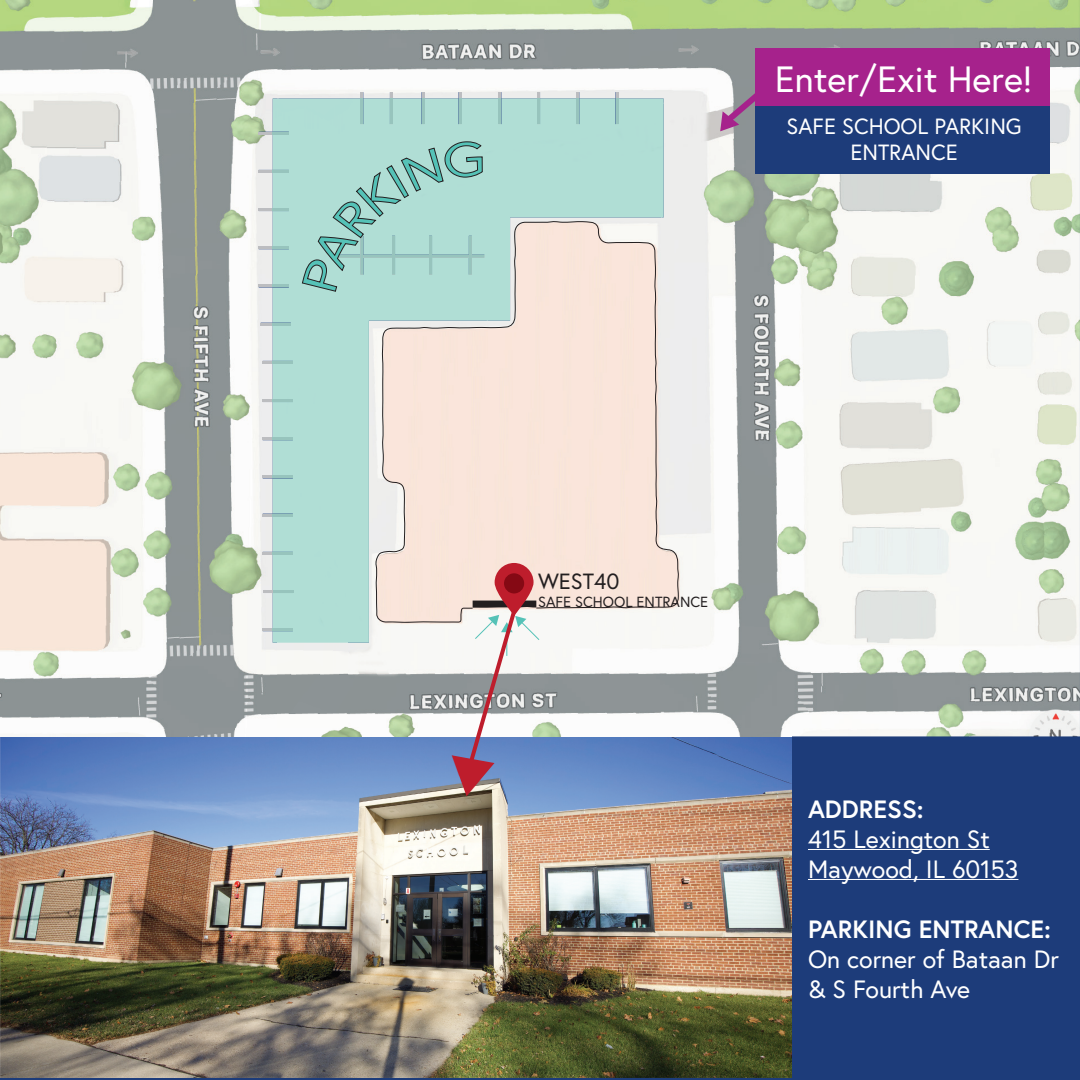
<style>
.page{position:relative;width:1080px;height:1080px;background:#1d3c7a}
.page>*{position:absolute;margin:0;border:0;box-sizing:border-box;transform-origin:0 0}
.t1{font:36.5px "Europa";color:#fff}
.t2{font:25px "Europa";color:#fff}
.t3{font:700 25px "Europa";color:#fff}
.t4{font:22px/26.4px "Europa";color:#fff;text-align:center}
.t5{font:22px "Europa";color:#231f20}
.t6{font:14.7px "Europa";color:#231f20}
</style>
<div class="page">
<img style="left:1px;top:728px;width:790px;height:349px">
<img style="left:0;top:0;width:279px;height:736px">
<img style="left:277px;top:0;width:803px;height:103px">
<img style="left:662px;top:103px;width:418px;height:598px">
<img style="left:539px;top:643px;width:123px;height:85px">
<img style="left:348px;top:643px;width:104px;height:85px">
<img style="left:277px;top:643px;width:71px;height:85px">
<img style="left:661px;top:701px;width:419px;height:35px">
<svg style="left:664px;top:221px;width:15px;height:402px;background:#eceae8"></svg>
<svg style="left:452px;top:643px;width:87px;height:153px;background:#afabbb"></svg>
<div style="left:755px;top:49px;width:295px;height:62px;background:#a6228c"></div>
<div style="left:755px;top:106px;width:295px;height:67px;background:#1d3c7a"></div>
<svg style="left:720px;top:89px;width:35px;height:42px"></svg>
<hr style="left:263px;top:399px;width:30px;height:3px;background:#bcbdc0">
<hr style="left:263px;top:361px;width:30px;height:3px;background:#bcbdc0">
<hr style="left:261px;top:323px;width:30px;height:3px;background:#bcbdc0">
<hr style="left:259px;top:284px;width:30px;height:3px;background:#bcbdc0">
<hr style="left:259px;top:246px;width:30px;height:3px;background:#bcbdc0">
<hr style="left:259px;top:208px;width:30px;height:3px;background:#bcbdc0">
<hr style="left:259px;top:170px;width:30px;height:3px;background:#bcbdc0">
<hr style="left:259px;top:132px;width:30px;height:3px;background:#bcbdc0">
<hr style="left:616px;top:92px;width:3px;height:32px;background:#bcbdc0">
<hr style="left:576px;top:92px;width:3px;height:32px;background:#bcbdc0">
<hr style="left:537px;top:92px;width:3px;height:32px;background:#bcbdc0">
<hr style="left:498px;top:92px;width:3px;height:32px;background:#bcbdc0">
<hr style="left:459px;top:92px;width:3px;height:32px;background:#bcbdc0">
<hr style="left:422px;top:92px;width:3px;height:32px;background:#bcbdc0">
<hr style="left:390px;top:92px;width:3px;height:32px;background:#bcbdc0">
<hr style="left:360px;top:92px;width:3px;height:32px;background:#bcbdc0">
<hr style="left:263px;top:437px;width:30px;height:3px;background:#bcbdc0">
<hr style="left:263px;top:475px;width:30px;height:3px;background:#bcbdc0">
<hr style="left:263px;top:514px;width:30px;height:3px;background:#bcbdc0">
<hr style="left:263px;top:552px;width:30px;height:3px;background:#bcbdc0">
<hr style="left:263px;top:590px;width:30px;height:3px;background:#bcbdc0">
<hr style="left:263px;top:628px;width:30px;height:3px;background:#bcbdc0">
<img style="left:273px;top:99px;width:391px;height:544px">
<hr style="left:273px;top:399px;width:20px;height:3px;background:#97c4bd">
<hr style="left:273px;top:361px;width:20px;height:3px;background:#97c4bd">
<hr style="left:273px;top:323px;width:18px;height:3px;background:#97c4bd">
<hr style="left:273px;top:284px;width:16px;height:3px;background:#97c4bd">
<hr style="left:273px;top:246px;width:16px;height:3px;background:#97c4bd">
<hr style="left:273px;top:208px;width:16px;height:3px;background:#97c4bd">
<hr style="left:273px;top:170px;width:16px;height:3px;background:#97c4bd">
<hr style="left:273px;top:132px;width:16px;height:3px;background:#97c4bd">
<hr style="left:616px;top:99px;width:3px;height:25px;background:#97c4bd">
<hr style="left:576px;top:99px;width:3px;height:25px;background:#97c4bd">
<hr style="left:537px;top:99px;width:3px;height:25px;background:#97c4bd">
<hr style="left:498px;top:99px;width:3px;height:25px;background:#97c4bd">
<hr style="left:459px;top:99px;width:3px;height:25px;background:#97c4bd">
<hr style="left:422px;top:99px;width:3px;height:25px;background:#97c4bd">
<hr style="left:390px;top:99px;width:3px;height:25px;background:#97c4bd">
<hr style="left:360px;top:99px;width:3px;height:25px;background:#97c4bd">
<hr style="left:273px;top:437px;width:20px;height:3px;background:#97c4bd">
<hr style="left:273px;top:475px;width:20px;height:3px;background:#97c4bd">
<hr style="left:273px;top:514px;width:20px;height:3px;background:#97c4bd">
<hr style="left:273px;top:552px;width:20px;height:3px;background:#97c4bd">
<hr style="left:273px;top:590px;width:20px;height:3px;background:#97c4bd">
<hr style="left:273px;top:628px;width:20px;height:3px;background:#97c4bd">
<svg style="left:302px;top:141px;width:182px;height:151px;background:#a1d2c9"></svg>
<svg style="left:495px;top:563px;width:39px;height:52px"></svg>
<div style="left:504px;top:573px;width:20px;height:20px;background:#850914;border-radius:50%"></div>
<hr style="left:808px;top:849px;width:182px;height:1px;background:#fff">
<hr style="left:808px;top:879px;width:210px;height:1px;background:#fff">
<h1 class="t1" style="left:775px;top:56px;width:259px">Enter/Exit Here!</h1>
<p class="t4" style="left:787px;top:113px;width:237px">SAFE SCHOOL PARKING<br>ENTRANCE</p>
<p class="t5" style="left:538px;top:567px;width:83px">WEST40</p>
<p class="t6" style="left:538px;top:592px;width:172px">SAFE SCHOOL ENTRANCE</p>
<p class="t3" style="left:808px;top:792px;width:117px">ADDRESS:</p>
<p class="t2" style="left:808px;top:823px;width:183px">415 Lexington St</p>
<p class="t2" style="left:808px;top:853px;width:212px">Maywood, IL 60153</p>
<p class="t3" style="left:808px;top:912px;width:245px">PARKING ENTRANCE:</p>
<p class="t2" style="left:808px;top:943px;width:252px">On corner of Bataan Dr</p>
<p class="t2" style="left:808px;top:973px;width:164px">&amp; S Fourth Ave</p>
</div>
